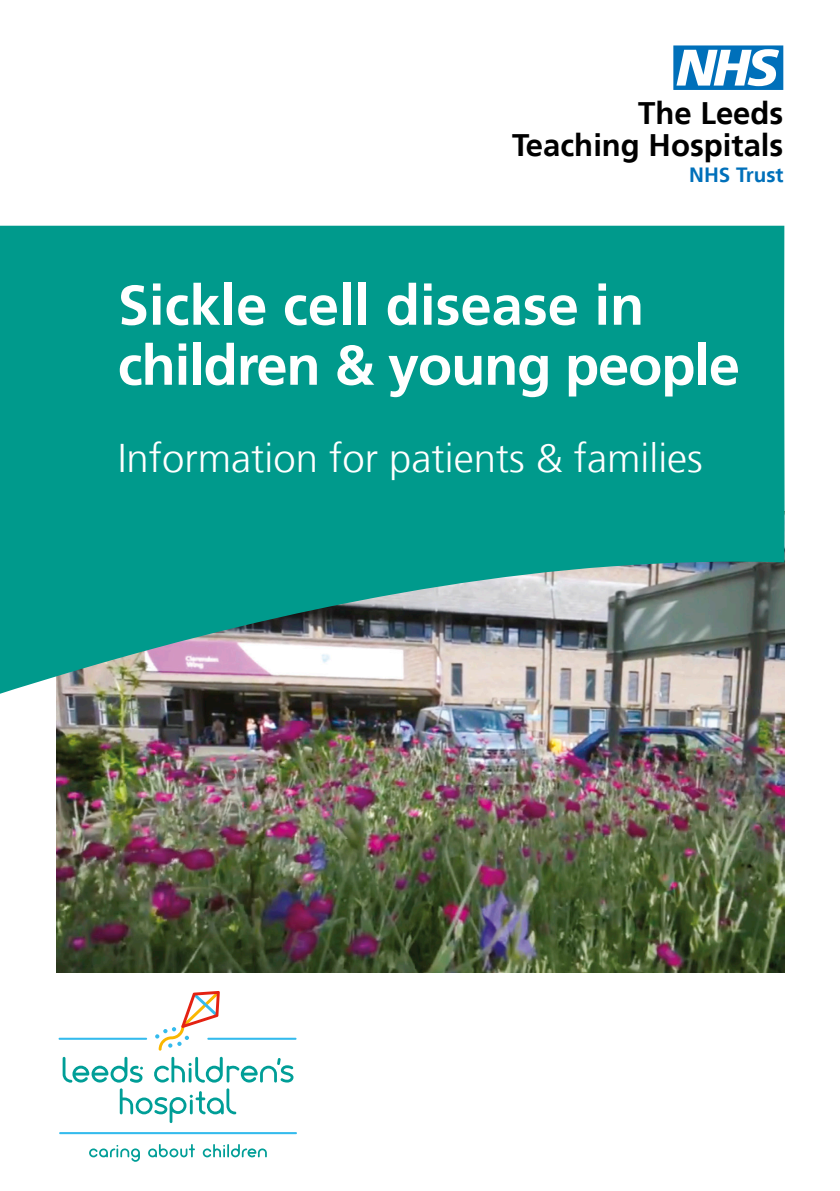
<style>
.page{position:relative;width:840px;height:1191px;background:#fff}
.page>*{position:absolute;margin:0;border:0;box-sizing:border-box;transform-origin:0 0}
.t1{font:62.2px "NHS";color:#0070ba}
.Cover_title_A{font:700 56px/60px "Frutiger LT";letter-spacing:-.02em;color:#fff}
.Cover_title_B{font:300 40px "Frutiger LT";color:#fff}
.t2{font:700 31px "Frutiger LT";color:#000}
.t3{font:700 20.6px "Frutiger LT";color:#0070ba}
</style>
<div class="page">
<img style="left:57px;top:889px;width:726px;height:83px">
<img style="left:0;top:226px;width:784px;height:663px">
<hr style="left:207px;top:1037px;width:89px;height:2px;background:#34bbed">
<hr style="left:58px;top:1037px;width:89px;height:2px;background:#34bbed">
<hr style="left:59px;top:1132px;width:238px;height:2px;background:#34bbed">
<svg style="left:63px;top:1056px;width:80px;height:26px"></svg>
<svg style="left:154px;top:1056px;width:139px;height:26px"></svg>
<svg style="left:120px;top:1088px;width:116px;height:35px"></svg>
<svg style="left:155px;top:991px;width:65px;height:59px"></svg>
<svg style="left:89px;top:1145px;width:51px;height:16px"></svg>
<svg style="left:148px;top:1144px;width:47px;height:13px"></svg>
<svg style="left:203px;top:1144px;width:64px;height:13px"></svg>
<p class="t1" style="left:673px;top:33px;width:111px">n</p>
<p class="t2" style="left:638px;top:95px;width:147px">The Leeds</p>
<p class="t2" style="left:512px;top:127px;width:273px">Teaching Hospitals</p>
<p class="t3" style="left:688px;top:162px;width:96px">NHS Trust</p>
<p class="Cover_title_A" style="left:118px;top:275px;width:623px">Sickle cell disease in children &amp; young people</p>
<p class="Cover_title_B" style="left:118px;top:436px;width:586px">Information for patients &amp; families</p>
</div>
